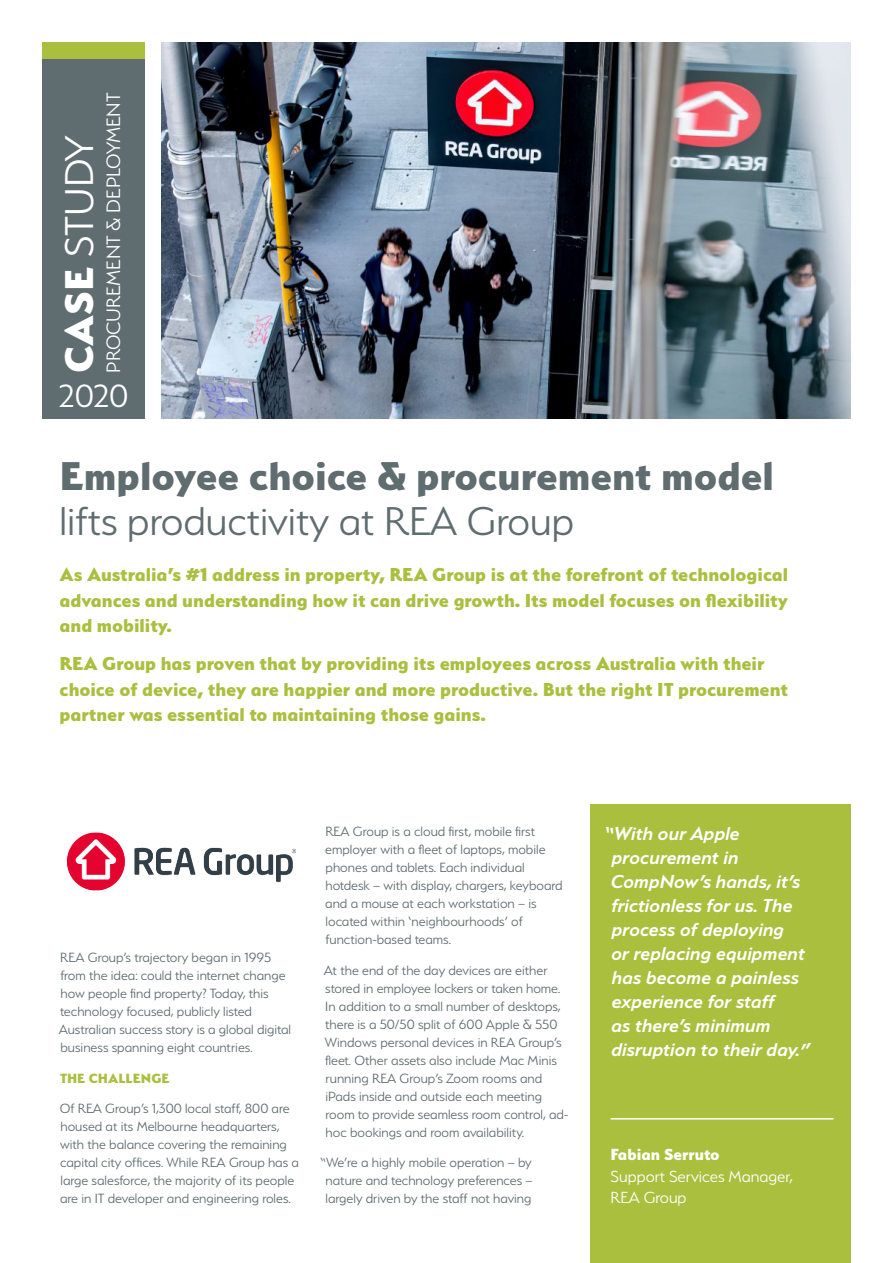
<style>
.page{position:relative;width:893px;height:1263px;background:#fff}
.page>*{position:absolute;margin:0;border:0;box-sizing:border-box;transform-origin:0 0}
.big_heading{font:800 45px "Serenity";color:#5f6c70}
.thin_heading{font:300 45px "Serenity";color:#5f6c70}
.thin_heading-2{font:300 45px "Serenity";color:#fff}
.t1{font:300 36px "Serenity";color:#fff}
.t2{font:300 21.75px "Serenity";color:#fff}
.CS_pull_out{font:800 21px/25.5px "Serenity";color:#abbf3e;text-align:justify}
.quote{font:italic 600 21px/24px "Serenity";color:#fff}
.t3{font:300 18px/21.6px "Serenity";color:#fff}
.basic_smaller{font:300 15px/18px "Serenity";color:#5f6c70}
.basic_smaller-2{font:800 15px "Serenity";color:#abbf3e}
.s1{font-weight:800}
</style>
<div class="page">
<div style="left:43px;top:43px;width:102px;height:17px;background:#abbf3e"></div>
<div style="left:43px;top:60px;width:102px;height:359px;background:#5f6c70"></div>
<img style="left:162px;top:43px;width:688px;height:376px">
<img style="left:67px;top:832px;width:229px;height:59px">
<div style="left:590px;top:804px;width:260px;height:459px;background:#abbf3e"></div>
<hr style="left:611px;top:1118px;width:222px;height:1px;background:#fff">
<p class="thin_heading-2" style="left:56px;top:373px;width:240px;rotate:-90deg"><span class="s1">CASE</span> STUDY</p>
<p class="t2" style="left:102px;top:373px;width:282px;rotate:-90deg">PROCUREMENT &amp; DEPLOYMENT</p>
<h2 class="t1" style="left:59px;top:377px;width:71px">2020</h2>
<p class="big_heading" style="left:60px;top:450px;width:716px">Employee choice &amp; procurement model</p>
<p class="thin_heading" style="left:60px;top:498px;width:516px">lifts productivity at REA Group</p>
<p class="CS_pull_out" style="left:60px;top:561px;width:730px">As Australia’s #1 address in property, REA Group is at the forefront of technological advances and understanding how it can drive growth. Its model focuses on flexibility and mobility.</p>
<p class="CS_pull_out" style="left:60px;top:651px;width:730px;text-align:left">REA Group has proven that by providing its employees across Australia with their choice of device, they are happier and more productive. But the right IT procurement partner was essential to maintaining those gains.</p>
<p class="basic_smaller" style="left:59px;top:948px;width:234px">REA Group’s trajectory began in 1995 from the idea: could the internet change how people find property? Today, this technology focused, publicly listed Australian success story is a global digital business spanning eight countries.</p>
<p class="basic_smaller-2" style="left:60px;top:1069px;width:111px">THE CHALLENGE</p>
<p class="basic_smaller" style="left:60px;top:1100px;width:241px">Of REA Group’s 1,300 local staff, 800 are housed at its Melbourne headquarters, with the balance covering the remaining capital city offices. While REA Group has a large salesforce, the majority of its people are in IT developer and engineering roles.</p>
<p class="basic_smaller" style="left:325px;top:822px;width:239px">REA Group is a cloud first, mobile first employer with a fleet of laptops, mobile phones and tablets. Each individual hotdesk – with display, chargers, keyboard and a mouse at each workstation – is located within ‘neighbourhoods’ of function-based teams.</p>
<p class="basic_smaller" style="left:324px;top:961px;width:246px">At the end of the day devices are either stored in employee lockers or taken home.<br>In addition to a small number of desktops, there is a 50/50 split of 600 Apple &amp; 550<br>Windows personal devices in REA Group’s fleet. Other assets also include Mac Minis running REA Group’s Zoom rooms and iPads inside and outside each meeting room to provide seamless room control, ad&shy;hoc bookings and room availability.</p>
<p class="basic_smaller" style="left:320px;top:1154px;width:214px;text-align:center">“We’re a highly mobile operation – by nature and technology preferences – largely driven by the staff not having</p>
<p class="quote" style="left:611px;top:821px;width:201px;text-indent:-7px">“With our Apple procurement in<br>CompNow’s hands, it’s frictionless for us. The process of deploying<br>or replacing equipment has become a painless experience for staff<br>as there’s minimum disruption to their day.”</p>
<p class="t3" style="left:611px;top:1144px;width:184px"><span class="s1">Fabian Serruto<br></span>Support Services Manager,<br>REA Group</p>
</div>
